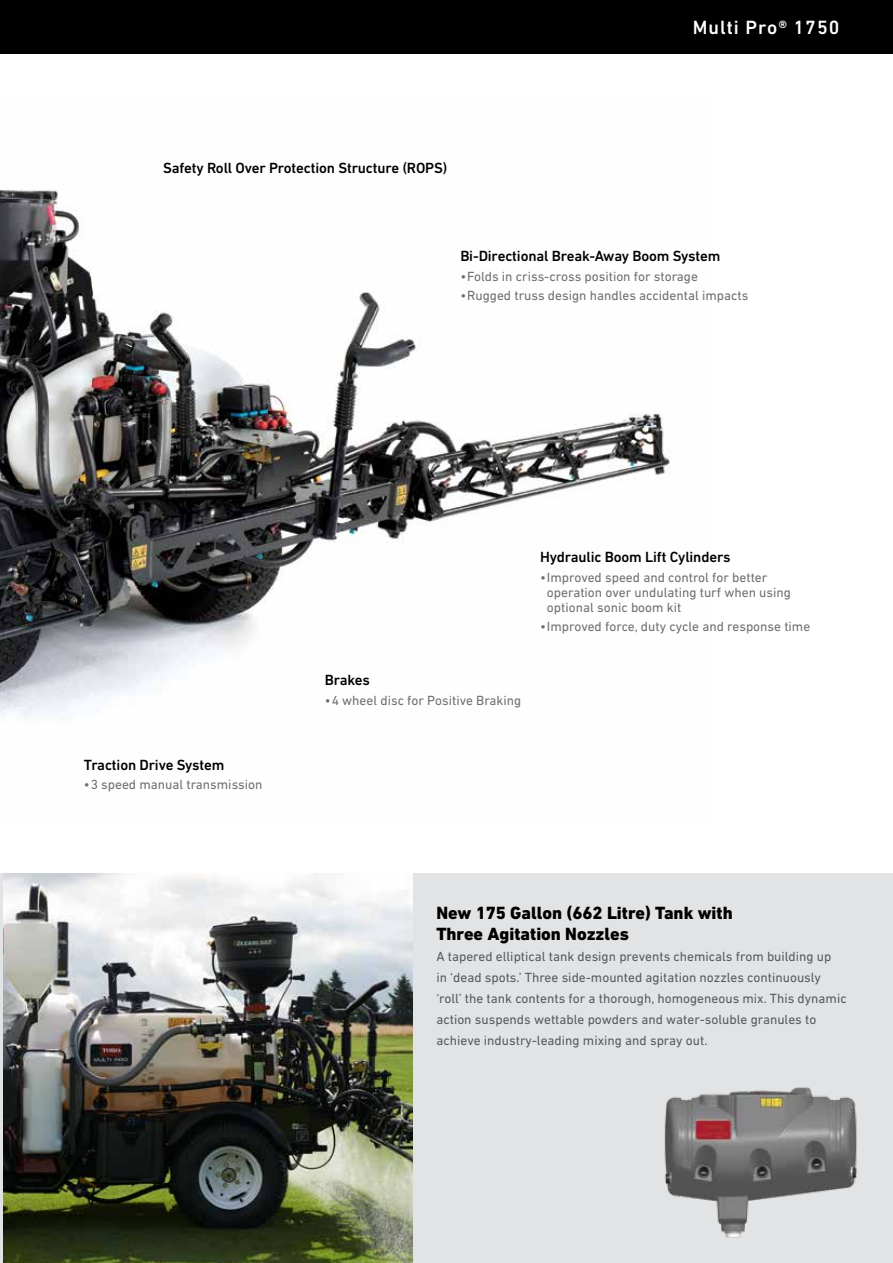
<style>
.page{position:relative;width:893px;height:1263px;background:#fff}
.page>*{position:absolute;margin:0;border:0;box-sizing:border-box;transform-origin:0 0}
.t1{font:500 19.5px "DIN Next LT Pro";letter-spacing:.05em;color:#fff}
.t2{font:800 18px/21px "DIN Next LT Pro";color:#000}
.t3{font:500 15px "DIN Next LT Pro";letter-spacing:-.01em;color:#000}
.t4{font:13.5px/21px "DIN Next LT Pro";color:#58595b}
.t5{font:13.5px/15px "DIN Next LT Pro";color:#6d6e71}
</style>
<div class="page">
<img style="left:0;top:188px;width:671px;height:528px">
<div style="left:1px;top:0;width:892px;height:53px;background:#000"></div>
<div style="left:1px;top:874px;width:892px;height:389px;background:#e2e3e4"></div>
<img style="left:3px;top:874px;width:410px;height:389px">
<img style="left:664px;top:1087px;width:193px;height:151px">
<hr style="left:0;top:874px;width:2px;height:389px;background:#e2e3e4">
<h1 class="t1" style="left:693px;top:16px;width:148px">Multi Pro® 1750</h1>
<p class="t3" style="left:163px;top:160px;width:286px">Safety Roll Over Protection Structure (ROPS)</p>
<p class="t3" style="left:460px;top:247px;width:262px">Bi-Directional Break-Away Boom System</p>
<p class="t5" style="left:460px;top:268px;width:239px">•Folds in criss-cross position for storage</p>
<p class="t5" style="left:460px;top:288px;width:289px">•Rugged truss design handles accidental impacts</p>
<p class="t3" style="left:540px;top:548px;width:192px">Hydraulic Boom Lift Cylinders</p>
<p class="t5" style="left:547px;top:569px;width:246px;text-indent:-7px">•Improved speed and control for better operation over undulating turf when using optional sonic boom kit</p>
<p class="t5" style="left:540px;top:619px;width:272px">•Improved force, duty cycle and response time</p>
<p class="t3" style="left:84px;top:756px;width:142px">Traction Drive System</p>
<p class="t5" style="left:84px;top:777px;width:180px">•3 speed manual transmission</p>
<p class="t3" style="left:325px;top:671px;width:47px">Brakes</p>
<p class="t5" style="left:325px;top:692px;width:198px">•4 wheel disc for Positive Braking</p>
<h2 class="t2" style="left:436px;top:902px;width:298px">New 175 Gallon (662 Litre) Tank with<br>Three Agitation Nozzles</h2>
<p class="t4" style="left:436px;top:945px;width:412px">A tapered elliptical tank design prevents chemicals from building up<br>in ‘dead spots.’ Three side-mounted agitation nozzles continuously ‘roll’ the tank contents for a thorough, homogeneous mix. This dynamic action suspends wettable powders and water-soluble granules to achieve industry-leading mixing and spray out.</p>
</div>
